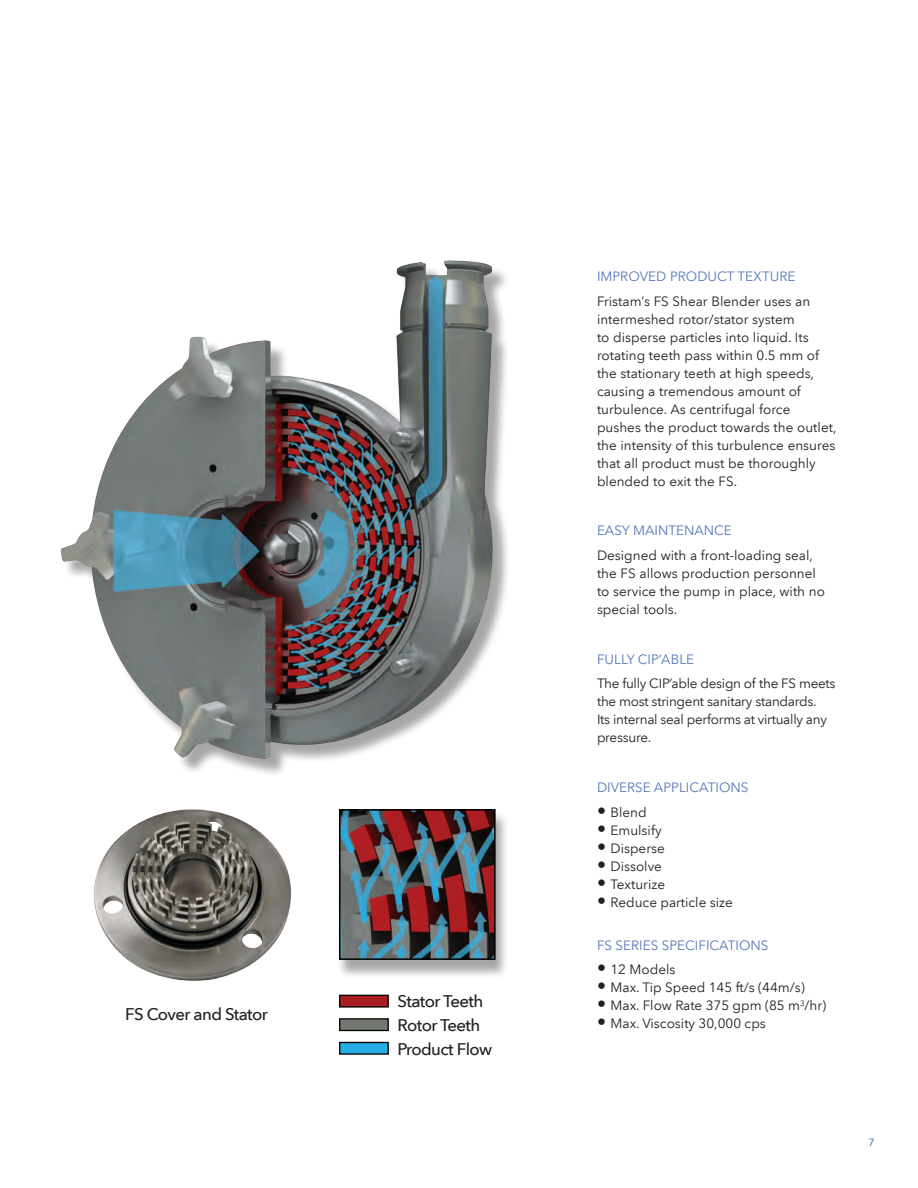
<style>
.page{position:relative;width:918px;height:1188px;background:#fff}
.page>*{position:absolute;margin:0;border:0;box-sizing:border-box;transform-origin:0 0}
.t1{font:500 16.8px "Avenir Next LT Pro";letter-spacing:-.035em;color:#231f20}
.FB_Body-Subhead{font:13.5px/18px "Avenir Next LT Pro";color:#231f20}
.FB_Body-Subhead-2{font:13.5px/18px "Avenir Next LT Pro";letter-spacing:-.02em;color:#231f20}
.FB_Body-Subhead-3{font:13.5px "Avenir Next LT Pro";color:#5677b9}
.t2{font:10.5px "Avenir Next LT Pro";color:#235fab}
.s1{font-size:18px}
</style>
<div class="page">
<div style="left:63px;top:263px;width:448px;height:514px;background:#231f20;opacity:.4"></div>
<img style="left:60px;top:260px;width:449px;height:503px">
<div style="left:336px;top:811px;width:173px;height:168px;background:#231f20;opacity:.4"></div>
<img style="left:342px;top:812px;width:151px;height:145px">
<div style="left:339px;top:809px;width:157px;height:151px;border:2px solid #000"></div>
<div style="left:339px;top:995px;width:50px;height:13px;background:#aa1e21;border:1px solid #040503"></div>
<div style="left:339px;top:1018px;width:50px;height:13px;background:#727871;border:1px solid #040503"></div>
<div style="left:339px;top:1042px;width:50px;height:13px;background:#26aee4;border:1px solid #040503"></div>
<img style="left:93px;top:809px;width:198px;height:172px">
<p class="t1" style="left:125px;top:1004px;width:144px">FS Cover and Stator</p>
<p class="t1" style="left:398px;top:991px;width:87px">Stator Teeth</p>
<p class="t1" style="left:398px;top:1015px;width:84px">Rotor Teeth</p>
<p class="t1" style="left:398px;top:1039px;width:96px">Product Flow</p>
<p class="FB_Body-Subhead-3" style="left:597px;top:269px;width:200px">IMPROVED PRODUCT TEXTURE</p>
<p class="FB_Body-Subhead" style="left:597px;top:292px;width:241px">Fristam’s FS Shear Blender uses an intermeshed rotor/stator system<br>to disperse particles into liquid. Its rotating teeth pass within 0.5 mm of the stationary teeth at high speeds, causing a tremendous amount of turbulence. As centrifugal force pushes the product towards the outlet, the intensity of this turbulence ensures that all product must be thoroughly blended to exit the FS.</p>
<p class="FB_Body-Subhead-3" style="left:597px;top:523px;width:136px">EASY MAINTENANCE</p>
<p class="FB_Body-Subhead" style="left:597px;top:547px;width:229px">Designed with a front-loading seal, the FS allows production personnel to service the pump in place, with no special tools.</p>
<p class="FB_Body-Subhead-3" style="left:597px;top:651px;width:99px">FULLY CIP’ABLE</p>
<p class="FB_Body-Subhead-2" style="left:597px;top:675px;width:240px">The fully CIP’able design of the FS meets the most stringent sanitary standards.<br>Its internal seal performs at virtually any pressure.</p>
<p class="FB_Body-Subhead-3" style="left:597px;top:779px;width:153px">DIVERSE APPLICATIONS</p>
<p class="FB_Body-Subhead" style="left:597px;top:803px;width:51px"><span class="s1">•</span> Blend</p>
<p class="FB_Body-Subhead" style="left:597px;top:821px;width:66px"><span class="s1">•</span> Emulsify</p>
<p class="FB_Body-Subhead" style="left:597px;top:839px;width:69px"><span class="s1">•</span> Disperse</p>
<p class="FB_Body-Subhead" style="left:597px;top:857px;width:67px"><span class="s1">•</span> Dissolve</p>
<p class="FB_Body-Subhead" style="left:597px;top:875px;width:70px"><span class="s1">•</span> Texturize</p>
<p class="FB_Body-Subhead" style="left:597px;top:893px;width:137px"><span class="s1">•</span> Reduce particle size</p>
<p class="FB_Body-Subhead-3" style="left:597px;top:937px;width:173px">FS SERIES SPECIFICATIONS</p>
<p class="FB_Body-Subhead" style="left:597px;top:961px;width:80px"><span class="s1">•</span> 12 Models</p>
<p class="FB_Body-Subhead" style="left:597px;top:979px;width:209px"><span class="s1">•</span> Max. Tip Speed 145 ft/s (44m/s)</p>
<p class="FB_Body-Subhead" style="left:597px;top:997px;width:231px"><span class="s1">•</span> Max. Flow Rate 375 gpm (85 m<sup>3</sup>/hr)</p>
<p class="FB_Body-Subhead" style="left:597px;top:1015px;width:170px"><span class="s1">•</span> Max. Viscosity 30,000 cps</p>
<p class="t2" style="left:868px;top:1136px;width:8px">7</p>
</div>
